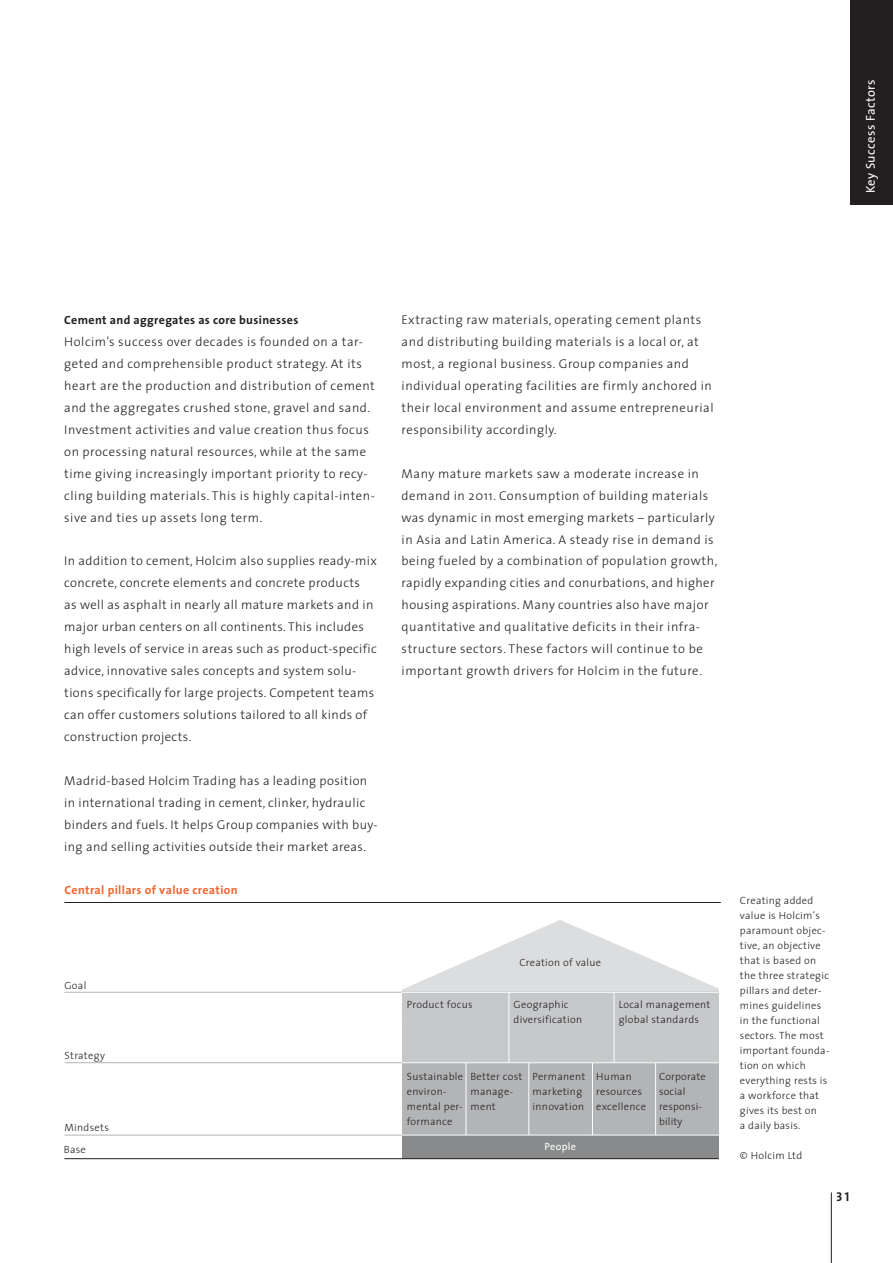
<style>
.page{position:relative;width:893px;height:1263px;background:#fff}
.page>*{position:absolute;margin:0;border:0;box-sizing:border-box;transform-origin:0 0}
.t1{font:300 12.75px/21.9px "The Sans";letter-spacing:.04em;color:#231f20}
.t2{font:12.75px "The Sans";letter-spacing:.03em;color:#fff}
.t3{font:12.75px "The Sans 7 Bold Tab";color:#231f20}
.t4{font:700 12px "The Sans";letter-spacing:.03em;color:#231f20}
.t5{font:12px "The Sans 7 Bold Tab";letter-spacing:.025em;color:#f26430}
.t6{font:10.5px/15px "The Sans 3 Light Tab";letter-spacing:.025em;color:#231f20}
.t7{font:300 10.5px/15px "The Sans";letter-spacing:.03em;color:#231f20}
.t8{font:10.5px "The Sans 5 Tab";letter-spacing:.025em;color:#fff}
</style>
<div class="page">
<svg style="left:402px;top:920px;width:316px;height:72px"></svg>
<div style="left:402px;top:992px;width:316px;height:167px;background:#c6c8ca"></div>
<div style="left:850px;top:0;width:43px;height:204px;background:#231f20"></div>
<hr style="left:831px;top:1192px;width:1px;height:71px;background:#231f20">
<div style="left:402px;top:1135px;width:316px;height:24px;background:#888a8c"></div>
<div style="left:402px;top:1063px;width:316px;height:72px;background:#b2b4b6"></div>
<hr style="left:64px;top:902px;width:657px;height:1px;background:#231f20">
<hr style="left:65px;top:1062px;width:337px;height:1px;background:#b2b4b6">
<hr style="left:402px;top:1062px;width:318px;height:1px;background:#fff">
<hr style="left:64px;top:1135px;width:338px;height:1px;background:#b2b4b6">
<hr style="left:402px;top:1135px;width:322px;height:1px;background:#fff">
<hr style="left:64px;top:1158px;width:655px;height:1px;background:#231f20">
<hr style="left:64px;top:992px;width:338px;height:1px;background:#b2b4b6">
<hr style="left:402px;top:992px;width:318px;height:1px;background:#fff">
<hr style="left:508px;top:992px;width:1px;height:71px;background:#fff">
<hr style="left:614px;top:992px;width:1px;height:71px;background:#fff">
<hr style="left:466px;top:1063px;width:1px;height:72px;background:#fff">
<hr style="left:528px;top:1063px;width:1px;height:72px;background:#fff">
<hr style="left:592px;top:1063px;width:1px;height:72px;background:#fff">
<hr style="left:655px;top:1063px;width:1px;height:72px;background:#fff">
<p class="t2" style="left:866px;top:193px;width:115px;rotate:-90deg">Key Success Factors</p>
<p class="t4" style="left:64px;top:314px;width:236px">Cement and aggregates as core businesses</p>
<p class="t1" style="left:64px;top:332px;width:312px">Holcim’s success over decades is founded on a tar&shy;geted and comprehensible product strategy. At its heart are the production and distribution of cement and the aggregates crushed stone, gravel and sand.<br>Investment activities and value creation thus focus on processing natural resources, while at the same time giving increasingly important priority to recy&shy;cling building materials. This is highly capital-inten&shy;sive and ties up assets long term.</p>
<p class="t1" style="left:64px;top:551px;width:314px">In addition to cement, Holcim also supplies ready-mix concrete, concrete elements and concrete products<br>as well as asphalt in nearly all mature markets and in major urban centers on all continents. This includes high levels of service in areas such as product-specific advice, innovative sales concepts and system solu&shy;tions specifically for large projects. Competent teams can offer customers solutions tailored to all kinds of construction projects.</p>
<p class="t1" style="left:64px;top:771px;width:315px">Madrid-based Holcim Trading has a leading position in international trading in cement, clinker, hydraulic binders and fuels. It helps Group companies with buy&shy;ing and selling activities outside their market areas.</p>
<p class="t5" style="left:64px;top:884px;width:175px">Central pillars of value creation</p>
<p class="t7" style="left:64px;top:979px;width:23px">Goal</p>
<p class="t7" style="left:65px;top:1049px;width:42px">Strategy</p>
<p class="t7" style="left:64px;top:1118px;width:47px;line-height:21.9px">Mindsets<br>Base</p>
<p class="t1" style="left:402px;top:310px;width:313px">Extracting raw materials, operating cement plants and distributing building materials is a local or, at most, a regional business. Group companies and individual operating facilities are firmly anchored in their local environment and assume entrepreneurial responsibility accordingly.</p>
<p class="t1" style="left:402px;top:464px;width:317px">Many mature markets saw a moderate increase in demand in 2011. Consumption of building materials was dynamic in most emerging markets – particularly in Asia and Latin America. A steady rise in demand is being fueled by a combination of population growth, rapidly expanding cities and conurbations, and higher housing aspirations. Many countries also have major quantitative and qualitative deficits in their infra&shy;structure sectors. These factors will continue to be important growth drivers for Holcim in the future.</p>
<p class="t7" style="left:519px;top:955px;width:83px">Creation of value</p>
<p class="t7" style="left:407px;top:997px;width:67px">Product focus</p>
<p class="t7" style="left:514px;top:998px;width:70px">Geographic diversification</p>
<p class="t7" style="left:619px;top:998px;width:93px">Local management global standards</p>
<p class="t7" style="left:407px;top:1069px;width:58px">Sustainable environ - mental per&shy;formance</p>
<p class="t7" style="left:470px;top:1069px;width:54px">Better cost manage&shy;ment</p>
<p class="t7" style="left:533px;top:1069px;width:54px">Permanent marketing innovation</p>
<p class="t7" style="left:596px;top:1069px;width:51px">Human resources excellence</p>
<p class="t6" style="left:659px;top:1069px;width:48px">Corporate social responsi&shy;bility</p>
<p class="t8" style="left:544px;top:1142px;width:33px">People</p>
<p class="t6" style="left:740px;top:894px;width:91px">Creating added value is Holcim’s paramount objec&shy;tive, an objective that is based on the three strategic pillars and deter&shy;mines guide lines in the functional sectors. The most important founda&shy;tion on which everything rests is a workforce that gives its best on<br>a daily basis.</p>
<p class="t7" style="left:740px;top:1149px;width:64px">© Holcim Ltd</p>
<p class="t3" style="left:836px;top:1190px;width:16px">31</p>
</div>
